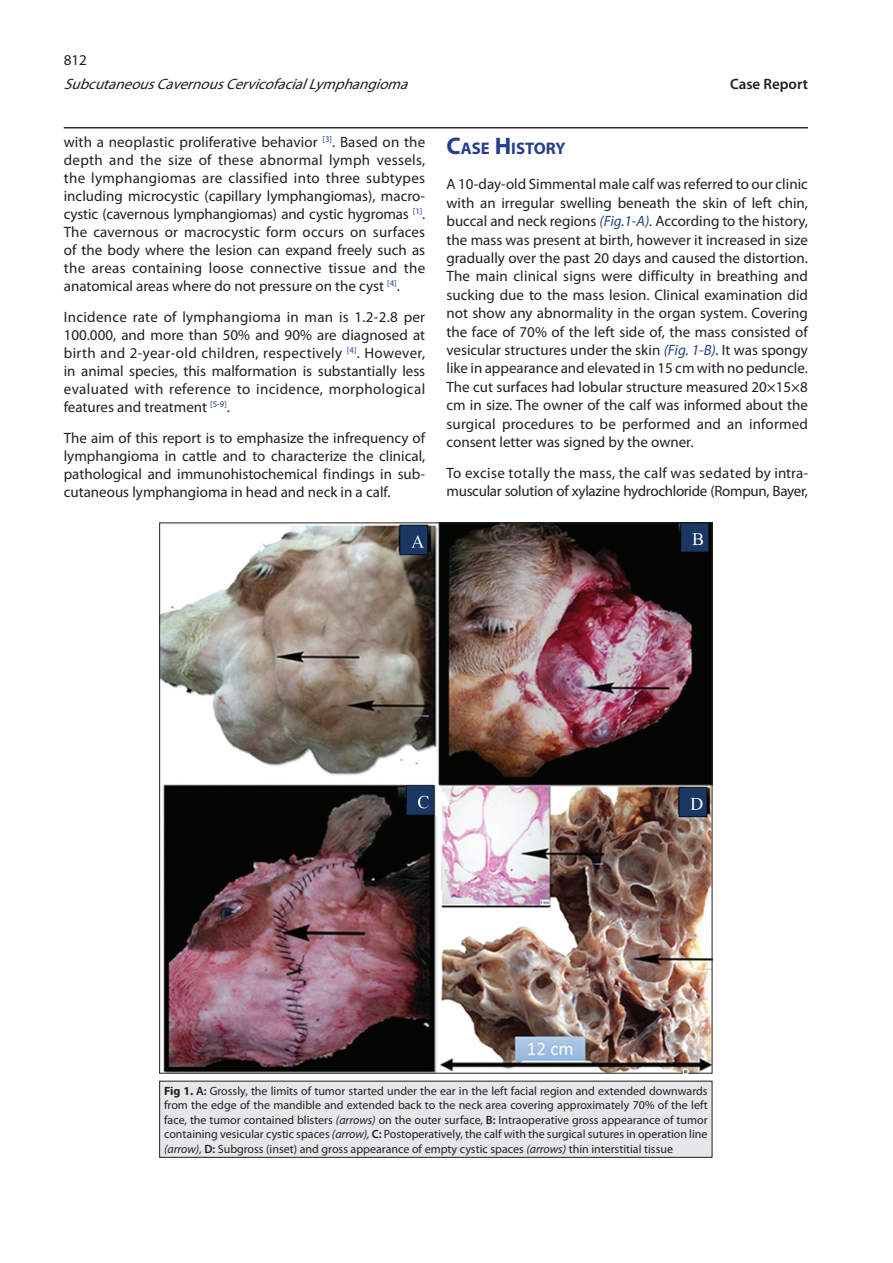
<style>
.page{position:relative;width:893px;height:1263px;background:#fff}
.page>*{position:absolute;margin:0;border:0;box-sizing:border-box;transform-origin:0 0}
.METIN{font:700 16.8px "Myriad Pro";color:#253f8e}
.t1{font:16.5px "Calibri";color:#fff}
.METIN-2{font:15px/18px "Myriad Pro";color:#231f20;text-align:justify}
.METIN-3{font:15px/18px "Myriad Pro";letter-spacing:-.02em;color:#231f20}
.t2{font:italic 15px "Myriad Pro";color:#231f20}
.t3{font:600 15px "Myriad Pro";color:#231f20}
.KAYNAK{font:12px/14.4px "Myriad Pro";color:#231f20;text-align:justify}
.s1{font-size:24px}
.s2{font-style:italic;color:#253f8e}
.s3{font-style:italic}
.s4{font-weight:700}
.s5{font-weight:600}
</style>
<div class="page">
<hr style="left:64px;top:127px;width:744px;height:1px;background:#231f20">
<img style="left:161px;top:525px;width:549px;height:546px">
<div style="left:160px;top:1081px;width:552px;height:76px;background:#e6e7e9"></div>
<p class="METIN-2" style="left:64px;top:51px;width:25px">812</p>
<p class="t2" style="left:64px;top:74px;width:351px">SubcutaneousCavernousCervicofacialLymphangioma</p>
<p class="t3" style="left:730px;top:74px;width:79px">Case Report</p>
<p class="METIN-2" style="left:64px;top:133px;width:363px">with a neoplastic proliferative behavior <sup>[3]</sup>. Based on the depth and the size of these abnormal lymph vessels, the lymphangiomas are classified into three subtypes including microcystic (capillary lymphangiomas), macro&shy;cystic (cavernous lymphangiomas) and cystic hygromas <sup>[1]</sup>.<br>The cavernous or macrocystic form occurs on surfaces of the body where the lesion can expand freely such as the areas containing loose connective tissue and the anatomical areas where do not pressure on the cyst <sup>[4]</sup>.</p>
<p class="METIN-2" style="left:64px;top:308px;width:363px">Incidence rate of lymphangioma in man is 1.2-2.8 per 100.000, and more than 50% and 90% are diagnosed at birth and 2-year-old children, respectively <sup>[4]</sup>. However, in animal species, this malformation is substantially less evaluated with reference to incidence, morphological features and treatment <sup>[5-9]</sup>.</p>
<p class="METIN-2" style="left:64px;top:429px;width:363px">The aim of this report is to emphasize the infrequency of lymphangioma in cattle and to characterize the clinical, pathological and immunohistochemical findings in sub&shy;cutaneous lymphangioma in head and neck in a calf.</p>
<p class="METIN" style="left:446px;top:139px;width:121px"><span class="s1">C</span>ASE <span class="s1">H</span>ISTORY</p>
<p class="METIN-2" style="left:446px;top:175px;width:363px;line-height:18.5px">A 10-day-old Simmental male calf was referred to our clinic with an irregular swelling beneath the skin of left chin, buccal and neck regions <span class="s2">(Fig.1-A)</span><span class="s3">.</span> According to the history, the mass was present at birth, however it increased in size gradually over the past 20 days and caused the distortion.<br>The main clinical signs were difficulty in breathing and sucking due to the mass lesion. Clinical examination did not show any abnormality in the organ system. Covering the face of 70% of the left side of, the mass consisted of vesicular structures under the skin <span class="s2">(Fig. 1-B)</span><span class="s3">.</span> It was spongy like in appearance and elevated in 15 cm with no peduncle.<br>The cut surfaces had lobular structure measured 20×15×8 cm in size. The owner of the calf was informed about the surgical procedures to be performed and an informed consent letter was signed by the owner.</p>
<p class="METIN-3" style="left:446px;top:464px;width:363px">To excise totally the mass, the calf was sedated by intra&shy;muscular solution of xylazine hydrochloride (Rompun, Bayer,</p>
<p class="t1" style="left:681px;top:1063px;width:10px">B</p>
<p class="KAYNAK" style="left:164px;top:1083px;width:545px"><span class="s4">Fig 1.</span> <span class="s5">A:</span> Grossly, the limits of tumor started under the ear in the left facial region and extended downwards from the edge of the mandible and extended back to the neck area covering approximately 70% of the left face, the tumor contained blisters <span class="s3">(arrows)</span> on the outer surface, <span class="s5">B:</span> Intraoperative gross appearance of tumor containing vesicular cystic spaces <span class="s3">(arrow),</span> <span class="s5">C:</span> Postoperatively, the calf with the surgical sutures in operation line <span class="s3">(arrow),</span> <span class="s5">D:</span> Subgross (inset) and gross appearance of empty cystic spaces <span class="s3">(arrows)</span> thin interstitial tissue</p>
</div>
